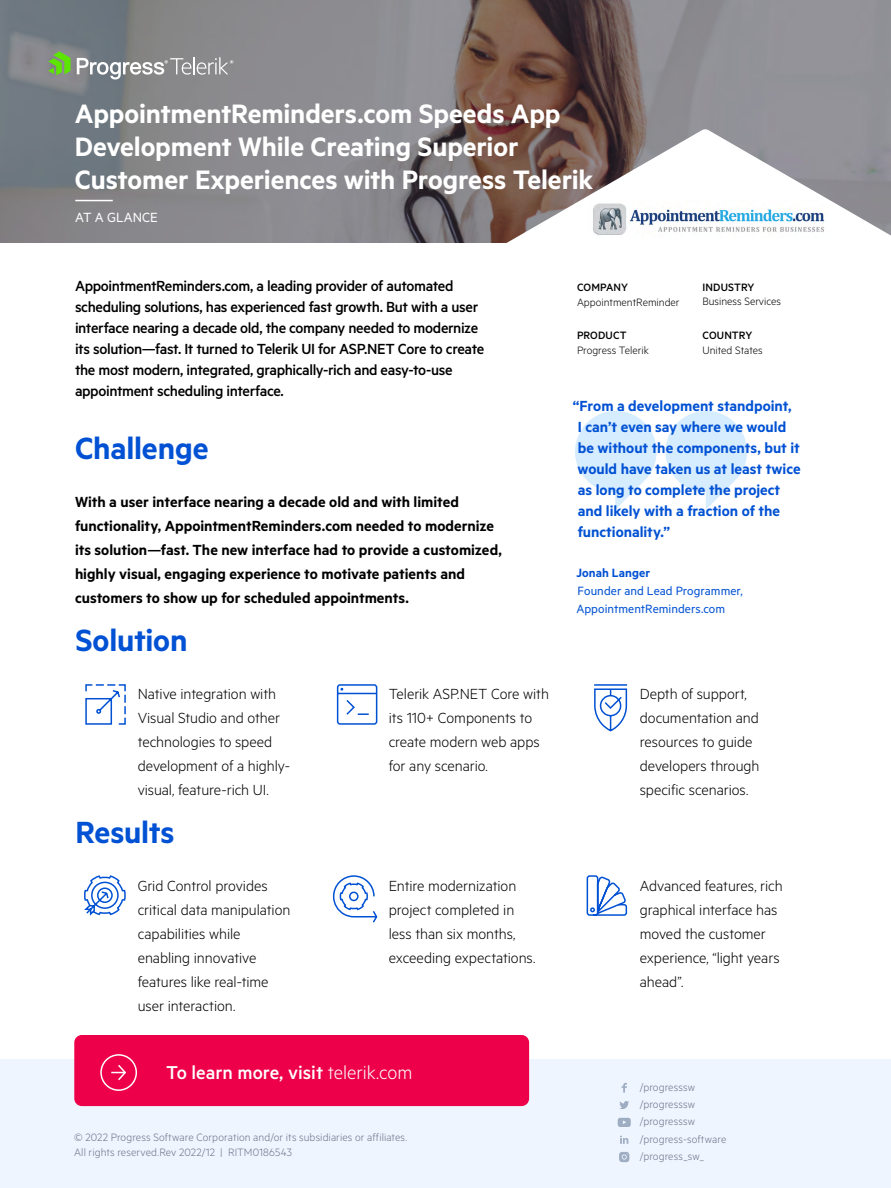
<style>
.page{position:relative;width:891px;height:1188px;background:#fff}
.page>*{position:absolute;margin:0;border:0;box-sizing:border-box;transform-origin:0 0}
.t1{font:600 34.5px "Metric";letter-spacing:-.005em;color:#0051d3}
.t2{font:600 30px/33px "Metric";letter-spacing:-.005em;color:#fff}
.t3{font:500 21px "Metric";color:#fff}
.t4{font:300 16.5px/24px "Metric";letter-spacing:-.005em;color:#000}
.t5{font:500 16.5px/21px "Metric";letter-spacing:-.025em;color:#000}
.t6{font:600 16.5px/24px "Metric";color:#000}
.t7{font:600 16.5px/21px "Metric";color:#0051d3}
.t8{font:15px "Metric";color:#fff}
.t9{font:13.5px/18px "Metric";letter-spacing:.005em;color:#0051d3}
.t10{font:600 13.5px "Metric";letter-spacing:.01em;color:#0051d3}
.t11{font:300 12px/17.2px "Metric";letter-spacing:.01em;color:#6c7589}
.t12{font:300 12px "Metric";color:#000}
.t13{font:500 12px "Metric";letter-spacing:.01em;color:#000}
.s1{font-weight:300}
</style>
<div class="page">
<svg style="left:0;top:0;width:891px;height:243px;background:#827e80"></svg>
<hr style="left:75px;top:200px;width:38px;height:1px;background:#fff">
<div style="left:0;top:1059px;width:891px;height:129px;background:#eef5ff"></div>
<svg style="left:505px;top:129px;width:386px;height:114px"></svg>
<svg style="left:622px;top:1083px;width:5px;height:10px"></svg>
<svg style="left:619px;top:1101px;width:10px;height:8px"></svg>
<svg style="left:620px;top:1136px;width:8px;height:8px"></svg>
<svg style="left:618px;top:1118px;width:13px;height:9px"></svg>
<svg style="left:619px;top:1152px;width:10px;height:10px"></svg>
<div style="left:74px;top:1035px;width:455px;height:71px;background:#ed0049;border-radius:8px"></div>
<div style="left:100px;top:1054px;width:37px;height:37px;border:2px solid #fff;border-radius:50%"></div>
<svg style="left:111px;top:1064px;width:15px;height:17px"></svg>
<svg style="left:85px;top:684px;width:41px;height:41px"></svg>
<svg style="left:336px;top:684px;width:42px;height:41px"></svg>
<svg style="left:332px;top:875px;width:46px;height:48px"></svg>
<svg style="left:84px;top:875px;width:42px;height:41px"></svg>
<svg style="left:594px;top:684px;width:34px;height:48px"></svg>
<svg style="left:586px;top:875px;width:42px;height:41px"></svg>
<svg style="left:615px;top:482px;width:28px;height:28px"></svg>
<div style="left:575px;top:411px;width:82px;height:81px;background:#d6ecff;border-radius:50%"></div>
<svg style="left:706px;top:482px;width:27px;height:27px"></svg>
<div style="left:665px;top:411px;width:82px;height:81px;background:#d6ecff;border-radius:50%"></div>
<svg style="left:48px;top:52px;width:23px;height:23px"></svg>
<svg style="left:77px;top:57px;width:156px;height:23px;background:#9e9fa1"></svg>
<img style="left:588px;top:200px;width:241px;height:38px">
<h2 class="t2" style="left:75px;top:96px;width:520px">AppointmentReminders.com Speeds App<br>Development While Creating Superior<br>Customer Experiences with Progress Telerik</h2>
<p class="t8" style="left:75px;top:208px;width:84px">AT A GLANCE</p>
<p class="t5" style="left:75px;top:275px;width:411px">AppointmentReminders.com, a leading provider of automated scheduling solutions, has experienced fast growth. But with a user interface nearing a decade old, the company needed to modernize its solution—fast. It turned to Telerik UI for ASP.NET Core to create the most modern, integrated, graphically-rich and easy-to-use appointment scheduling interface.</p>
<h1 class="t1" style="left:75px;top:428px;width:135px">Challenge</h1>
<p class="t6" style="left:75px;top:489px;width:428px">With a user interface nearing a decade old and with limited functionality, AppointmentReminders.com needed to modernize its solution—fast. The new interface had to provide a customized, highly visual, engaging experience to motivate patients and customers to show up for scheduled appointments.</p>
<h1 class="t1" style="left:75px;top:620px;width:113px">Solution</h1>
<p class="t4" style="left:138px;top:681px;width:154px">Native integration with<br>Visual Studio and other technologies to speed development of a highly&shy;visual, feature-rich UI.</p>
<h1 class="t1" style="left:75px;top:812px;width:101px">Results</h1>
<p class="t4" style="left:138px;top:873px;width:154px">Grid Control provides critical data manipulation capabilities while enabling innovative features like real-time user interaction.</p>
<p class="t4" style="left:389px;top:681px;width:162px">Telerik ASP.NET Core with its 110+ Components to create modern web apps for any scenario.</p>
<p class="t4" style="left:389px;top:873px;width:148px">Entire modernization project completed in less than six months, exceeding expectations.</p>
<p class="t3" style="left:166px;top:1061px;width:248px">To learn more, visit <span class="s1">telerik.com</span></p>
<p class="t11" style="left:74px;top:1128px;width:334px;line-height:15.8px">© 2022 Progress Software Corporation and/or its subsidiaries or affiliates.<br>All rights reserved.Rev 2022/12 | RITM0186543</p>
<p class="t13" style="left:577px;top:280px;width:53px">COMPANY</p>
<p class="t12" style="left:577px;top:295px;width:104px">AppointmentReminder</p>
<p class="t13" style="left:577px;top:328px;width:51px">PRODUCT</p>
<p class="t12" style="left:577px;top:343px;width:73px">Progress Telerik</p>
<p class="t13" style="left:702px;top:280px;width:53px">INDUSTRY</p>
<p class="t12" style="left:702px;top:295px;width:80px">Business Services</p>
<p class="t13" style="left:702px;top:328px;width:51px">COUNTRY</p>
<p class="t12" style="left:702px;top:343px;width:62px">United States</p>
<p class="t7" style="left:573px;top:395px;width:229px">“From a development standpoint,<br>I can’t even say where we would be without the components, but it would have taken us at least twice as long to complete the project and likely with a fraction of the functionality.”</p>
<p class="t10" style="left:577px;top:565px;width:75px">Jonah Langer</p>
<p class="t9" style="left:576px;top:582px;width:168px">Founder and Lead Programmer,<br>AppointmentReminders.com</p>
<p class="t4" style="left:640px;top:681px;width:121px">Depth of support, documentation and resources to guide developers through specific scenarios.</p>
<p class="t4" style="left:640px;top:873px;width:144px">Advanced features, rich graphical interface has moved the customer experience, “light years ahead”.</p>
<p class="t11" style="left:640px;top:1078px;width:88px">/progresssw /progresssw /progresssw /progress-software /progress_sw_</p>
</div>
